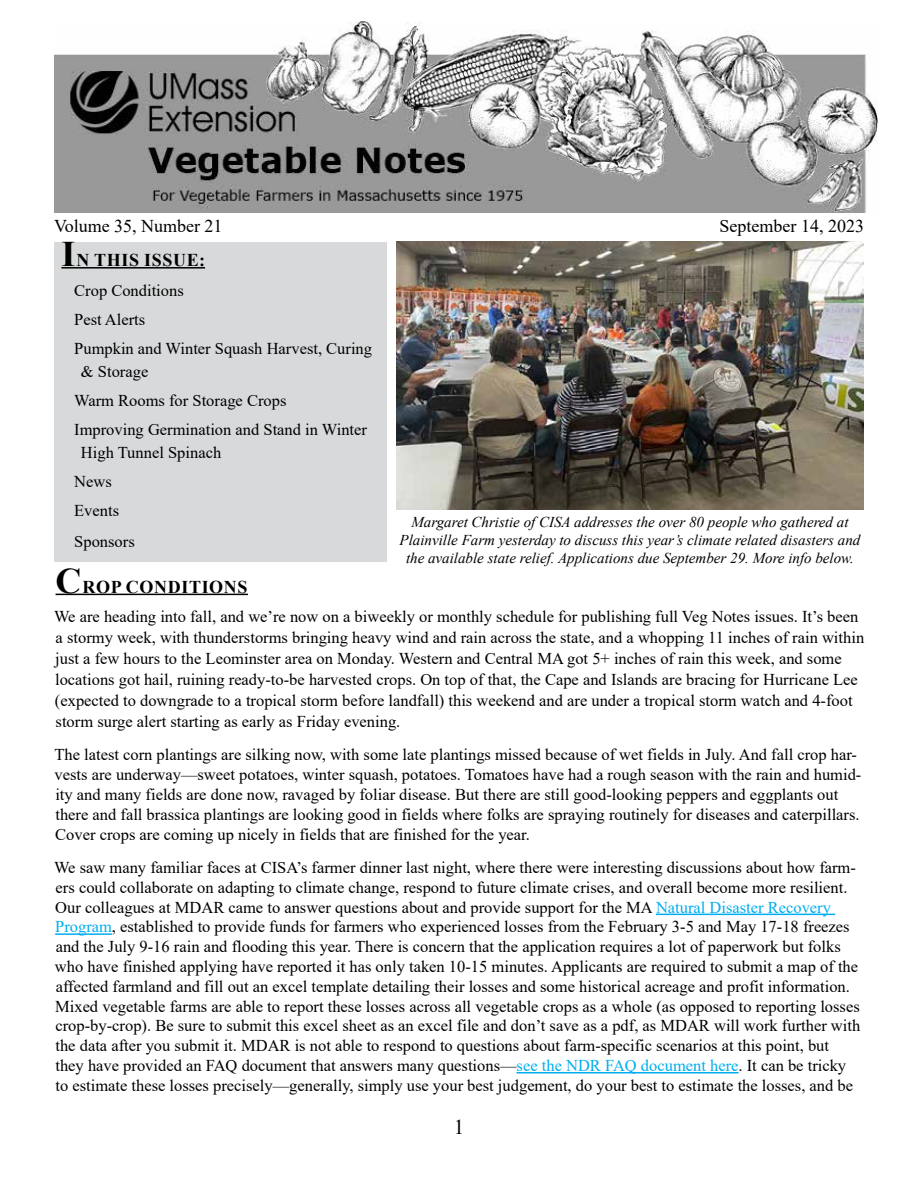
<style>
.page{position:relative;width:918px;height:1188px;background:#fff}
.page>*{position:absolute;margin:0;border:0;box-sizing:border-box;transform-origin:0 0}
.t1{font:21px "Times New Roman";color:#000}
.t2{font:18px "Times New Roman";color:#000}
.t3{font:700 18px "Times New Roman";letter-spacing:.035em;color:#000}
.t4{font:16.5px/19.8px "Times New Roman";color:#000}
.t5{font:italic 15px/18px "Times New Roman";color:#000;text-align:center}
.s1{font-size:36px}
.s2{color:#00aeef}
</style>
<div class="page">
<hr style="left:56px;top:594px;width:192px;height:1px;background:#000">
<hr style="left:656px;top:914px;width:179px;height:1px;background:#00aeef">
<hr style="left:55px;top:933px;width:57px;height:2px;background:#00aeef">
<hr style="left:517px;top:1072px;width:222px;height:1px;background:#00aeef">
<div style="left:54px;top:242px;width:333px;height:320px;background:#d7d9da"></div>
<hr style="left:61px;top:267px;width:144px;height:2px;background:#000">
<img style="left:396px;top:242px;width:468px;height:267px">
<img style="left:54px;top:21px;width:824px;height:192px">
<p class="t2" style="left:54px;top:213px;width:170px">Volume 35, Number 21</p>
<p class="t2" style="left:720px;top:213px;width:146px">September 14, 2023</p>
<p class="t3" style="left:61px;top:247px;width:145px"><span class="s1">I</span>N THIS ISSUE:</p>
<p class="t4" style="left:74px;top:275px;width:299px;line-height:29.2px">Crop Conditions<br>Pest Alerts<br>Pumpkin and Winter Squash Harvest, Curing</p>
<p class="t4" style="left:74px;top:356px;width:294px;line-height:29.2px;text-indent:7px">&amp; Storage<br>Warm Rooms for Storage Crops<br>Improving Germination and Stand in Winter</p>
<p class="t4" style="left:74px;top:437px;width:149px;line-height:29.2px;text-indent:7px">High Tunnel Spinach<br>News<br>Events</p>
<p class="t4" style="left:74px;top:531px;width:62px">Sponsors</p>
<p class="t5" style="left:400px;top:512px;width:462px">Margaret Christie of CISA addresses the over 80 people who gathered at<br>Plainville Farm yesterday to discuss this year’s climate related disasters and the available state relief. Applications due September 29. More info below.</p>
<p class="t3" style="left:56px;top:574px;width:194px"><span class="s1">C</span>ROP CONDITIONS</p>
<p class="t4" style="left:54px;top:606px;width:812px;line-height:21px">We are heading into fall, and we’re now on a biweekly or monthly schedule for publishing full Veg Notes issues. It’s been a stormy week, with thunderstorms bringing heavy wind and rain across the state, and a whopping 11 inches of rain within just a few hours to the Leominster area on Monday. Western and Central MA got 5+ inches of rain this week, and some locations got hail, ruining ready-to-be harvested crops. On top of that, the Cape and Islands are bracing for Hurricane Lee (expected to downgrade to a tropical storm before landfall) this weekend and are under a tropical storm watch and 4-foot storm surge alert starting as early as Friday evening.</p>
<p class="t4" style="left:54px;top:745px;width:808px">The latest corn plantings are silking now, with some late plantings missed because of wet fields in July. And fall crop har&shy;vests are underway—sweet potatoes, winter squash, potatoes. Tomatoes have had a rough season with the rain and humid&shy;ity and many fields are done now, ravaged by foliar disease. But there are still good-looking peppers and eggplants out there and fall brassica plantings are looking good in fields where folks are spraying routinely for diseases and caterpillars.<br>Cover crops are coming up nicely in fields that are finished for the year.</p>
<p class="t4" style="left:54px;top:857px;width:808px">We saw many familiar faces at CISA’s farmer dinner last night, where there were interesting discussions about how farm&shy;ers could collaborate on adapting to climate change, respond to future climate crises, and overall become more resilient.<br>Our colleagues at MDAR came to answer questions about and provide support for the MA <span class="s2">Natural Disaster Recovery Program</span>, established to provide funds for farmers who experienced losses from the February 3-5 and May 17-18 freezes and the July 9-16 rain and flooding this year. There is concern that the application requires a lot of paperwork but folks who have finished applying have reported it has only taken 10-15 minutes. Applicants are required to submit a map of the affected farmland and fill out an excel template detailing their losses and some historical acreage and profit information.<br>Mixed vegetable farms are able to report these losses across all vegetable crops as a whole (as opposed to reporting losses crop-by-crop). Be sure to submit this excel sheet as an excel file and don’t save as a pdf, as MDAR will work further with the data after you submit it. MDAR is not able to respond to questions about farm-specific scenarios at this point, but<br>they have provided an FAQ document that answers many questions—<span class="s2">see the NDR FAQ document here</span>. It can be tricky to estimate these losses precisely—generally, simply use your best judgement, do your best to estimate the losses, and be</p>
<p class="t1" style="left:454px;top:1112px;width:12px">1</p>
</div>
